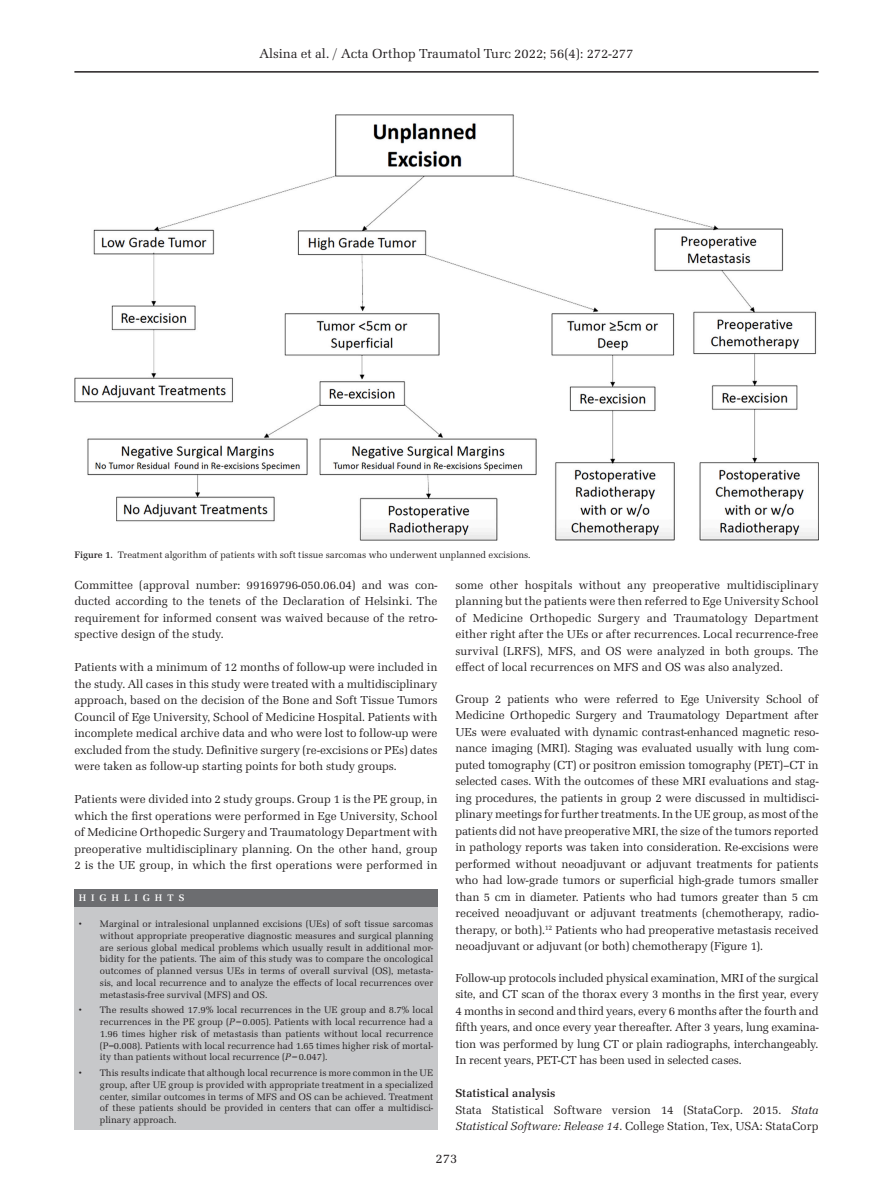
<style>
.page{position:relative;width:893px;height:1191px;background:#fff}
.page>*{position:absolute;margin:0;border:0;box-sizing:border-box;transform-origin:0 0}
.t1{font:13.5px "Latino URW";color:#231f20}
.TXI{font:12px/16.5px "Latino URW";letter-spacing:-.005em;color:#231f20;text-align:justify}
.TXT{font:12px/16.5px "Latino URW";color:#231f20;text-align:justify}
.t2{font:500 12px "Latino URW";color:#231f20}
.FC{font:9.75px/11.7px "Latino URW";color:#231f20;text-align:justify}
.BX1_A_HEAD{font:500 9.75px "Latino URW";letter-spacing:.5em;color:#fff}
.s1{font-weight:500}
.s2{font-style:italic}
</style>
<div class="page">
<hr style="left:74px;top:71px;width:745px;height:2px;background:#231f20">
<img style="left:74px;top:114px;width:744px;height:426px">
<div style="left:74px;top:889px;width:363px;height:17px;background:#6c6d70"></div>
<div style="left:74px;top:906px;width:363px;height:98px;background:#c7c8ca"></div>
<div style="left:74px;top:1001px;width:363px;height:66px;background:#c7c8ca"></div>
<div style="left:74px;top:1064px;width:363px;height:66px;background:#c7c8ca"></div>
<p class="t1" style="left:259px;top:45px;width:375px">Alsina et al. / Acta Orthop Traumatol Turc 2022; 56(4): 272-277</p>
<p class="FC" style="left:74px;top:548px;width:458px"><span class="s1">Figure 1.</span> Treatment algorithm of patients with soft tissue sarcomas who underwent unplanned excisions.</p>
<p class="TXT" style="left:74px;top:576px;width:365px">Committee (approval number: 99169796-050.06.04) and was con&shy;ducted according to the tenets of the Declaration of Helsinki. The requirement for informed consent was waived because of the retro&shy;spective design of the study.</p>
<p class="TXI" style="left:74px;top:659px;width:365px">Patients with a minimum of 12 months of follow-up were included in the study. All cases in this study were treated with a multidisciplinary approach, based on the decision of the Bone and Soft Tissue Tumors Council of Ege University, School of Medicine Hospital. Patients with incomplete medical archive data and who were lost to follow-up were excluded from the study. Definitive surgery (re-excisions or PEs) dates were taken as follow-up starting points for both study groups.</p>
<p class="TXI" style="left:74px;top:791px;width:365px">Patients were divided into 2 study groups. Group 1 is the PE group, in which the first operations were performed in Ege University, School of Medicine Orthopedic Surgery and Traumatology Department with preoperative multidisciplinary planning. On the other hand, group 2 is the UE group, in which the first operations were performed in</p>
<p class="BX1_A_HEAD" style="left:79px;top:892px;width:107px">HIGHLIGHTS</p>
<p class="FC" style="left:100px;top:918px;width:335px;text-indent:-21px">• Marginal or intralesional unplanned excisions (UEs) of soft tissue sarcomas without appropriate preoperative diagnostic measures and surgical planning are serious global medical problems which usually result in additional mor&shy;bidity for the patients. The aim of this study was to compare the oncological outcomes of planned versus UEs in terms of overall survival (OS), metasta&shy;sis, and local recurrence and to analyze the effects of local recurrences over metastasis-free survival (MFS) and OS.</p>
<p class="FC" style="left:100px;top:1004px;width:335px;text-indent:-21px">• The results showed 17.9% local recurrences in the UE group and 8.7% local recurrences in the PE group (<span class="s2">P</span>=0.005). Patients with local recurrence had a 1.96 times higher risk of metastasis than patients without local recurrence (P=0.008). Patients with local recurrence had 1.65 times higher risk of mortal&shy;ity than patients without local recurrence (<span class="s2">P</span>=0.047).</p>
<p class="FC" style="left:100px;top:1067px;width:335px;text-indent:-21px">• This results indicate that although local recurrence is more common in the UE group, after UE group is provided with appropriate treatment in a specialized center, similar outcomes in terms of MFS and OS can be achieved. Treatment of these patients should be provided in centers that can offer a multidisci&shy;plinary approach.</p>
<p class="TXI" style="left:455px;top:576px;width:365px">some other hospitals without any preoperative multidisciplinary planning but the patients were then referred to Ege University School of Medicine Orthopedic Surgery and Traumatology Department either right after the UEs or after recurrences. Local recurrence-free survival (LRFS), MFS, and OS were analyzed in both groups. The effect of local recurrences on MFS and OS was also analyzed.</p>
<p class="TXI" style="left:455px;top:690px;width:365px">Group 2 patients who were referred to Ege University School of Medicine Orthopedic Surgery and Traumatology Department after UEs were evaluated with dynamic contrast-enhanced magnetic reso&shy;nance imaging (MRI). Staging was evaluated usually with lung com&shy;puted tomography (CT) or positron emission tomography (PET)–CT in selected cases. With the outcomes of these MRI evaluations and stag&shy;ing procedures, the patients in group 2 were discussed in multidisci&shy;plinary meetings for further treatments. In the UE group, as most of the patients did not have preoperative MRI, the size of the tumors reported in pathology reports was taken into consideration. Re-excisions were performed without neoadjuvant or adjuvant treatments for patients who had low-grade tumors or superficial high-grade tumors smaller than 5 cm in diameter. Patients who had tumors greater than 5 cm received neoadjuvant or adjuvant treatments (chemotherapy, radio&shy;therapy, or both).<sup>12</sup> Patients who had preoperative metastasis received neoadjuvant or adjuvant (or both) chemotherapy (Figure 1).</p>
<p class="TXI" style="left:455px;top:969px;width:365px">Follow-up protocols included physical examination, MRI of the surgical site, and CT scan of the thorax every 3 months in the first year, every 4 months in second and third years, every 6 months after the fourth and fifth years, and once every year thereafter. After 3 years, lung examina&shy;tion was performed by lung CT or plain radiographs, interchangeably.<br>In recent years, PET-CT has been used in selected cases.</p>
<h2 class="t2" style="left:455px;top:1086px;width:101px">Statistical analysis</h2>
<p class="TXT" style="left:455px;top:1101px;width:365px">Stata Statistical Software version 14 (StataCorp. 2015. <span class="s2">Stata<br>Statistical Software: Release 14</span>. College Station, Tex, USA: StataCorp</p>
<p class="t1" style="left:436px;top:1150px;width:23px">273</p>
</div>
